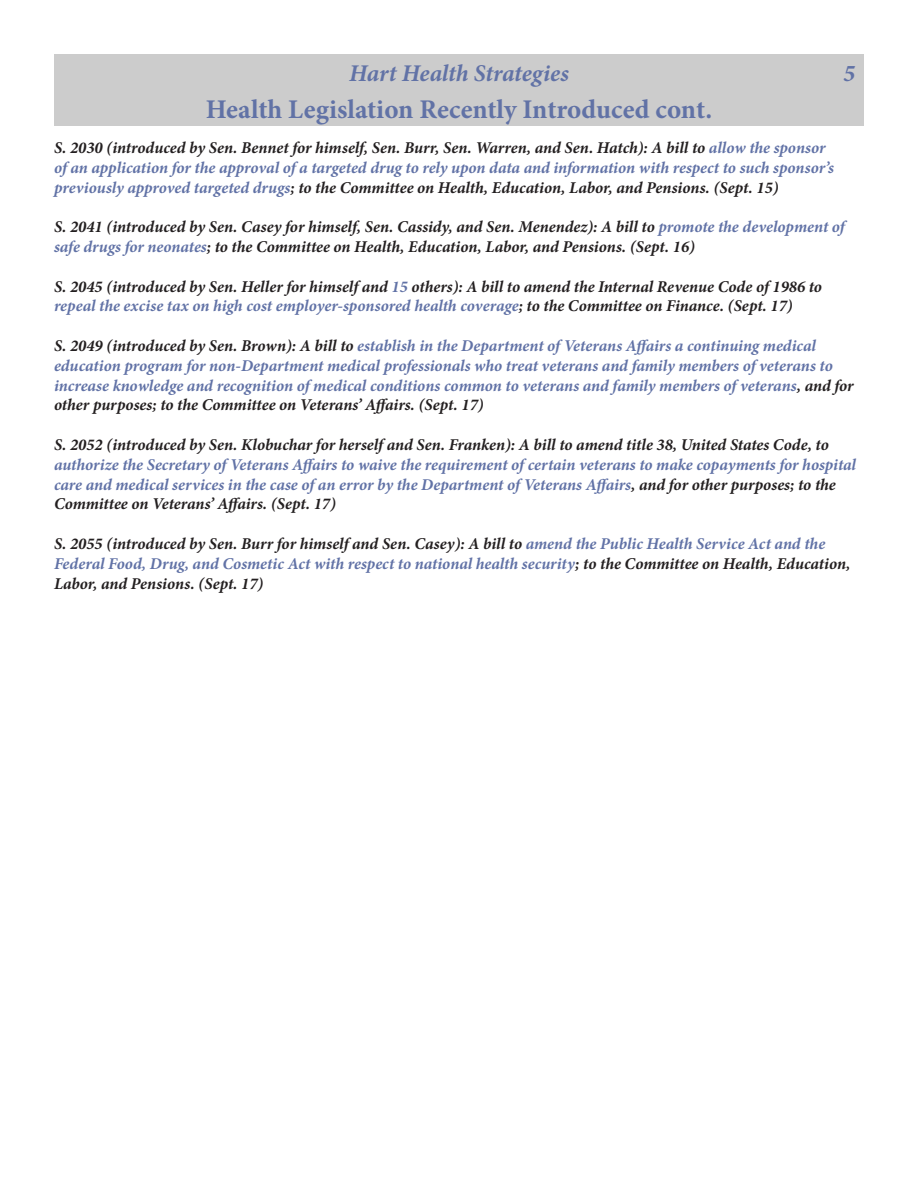
<style>
.page{position:relative;width:918px;height:1188px;background:#fff}
.page>*{position:absolute;margin:0;border:0;box-sizing:border-box;transform-origin:0 0}
.t1{font:700 27px "Minion Pro";color:#6172a6}
.t2{font:italic 700 24px "Minion Pro";letter-spacing:-.005em;color:#6172a6}
.t3{font:italic 700 16.5px/19.8px "Minion Pro";letter-spacing:-.005em;color:#6172a6}
.t4{font:italic 700 16.5px/19.8px "Minion Pro";letter-spacing:-.005em;color:#231f20}
.s1{color:#231f20}
.s2{color:#6172a6}
</style>
<div class="page">
<div style="left:54px;top:54px;width:810px;height:36px;background:#ccc"></div>
<div style="left:54px;top:90px;width:810px;height:36px;background:#ccc"></div>
<p class="t2" style="left:349px;top:56px;width:221px">Hart Health Strategies</p>
<p class="t2" style="left:844px;top:56px;width:13px">5</p>
<p class="t1" style="left:206px;top:90px;width:508px">Health Legislation Recently Introduced cont.</p>
<p class="t3" style="left:54px;top:138px;width:781px"><span class="s1">S. 2030 (introduced by Sen. Bennet for himself, Sen. Burr, Sen. Warren, and Sen. Hatch): A bill to</span> allow the sponsor of an application for the approval of a targeted drug to rely upon data and information with respect to such sponsor’s previously approved targeted drugs<span class="s1">; to the Committee on Health, Education, Labor, and Pensions. (Sept. 15)</span></p>
<p class="t4" style="left:54px;top:217px;width:792px">S. 2041 (introduced by Sen. Casey for himself, Sen. Cassidy, and Sen. Menendez): A bill to <span class="s2">promote the development of safe drugs for neonates</span>; to the Committee on Health, Education, Labor, and Pensions. (Sept. 16)</p>
<p class="t4" style="left:54px;top:276px;width:770px">S. 2045 (introduced by Sen. Heller for himself and <span class="s2">15</span> others): A bill to amend the Internal Revenue Code of 1986 to <span class="s2">repeal the excise tax on high cost employer-sponsored health coverage</span>; to the Committee on Finance. (Sept. 17)</p>
<p class="t3" style="left:54px;top:336px;width:801px"><span class="s1">S. 2049 (introduced by Sen. Brown): A bill to</span> establish in the Department of Veterans Affairs a continuing medical education program for non-Department medical professionals who treat veterans and family members of veterans to increase knowledge and recognition of medical conditions common to veterans and family members of veterans<span class="s1">, and for other purposes; to the Committee on Veterans’ Affairs. (Sept. 17)</span></p>
<p class="t3" style="left:54px;top:435px;width:804px"><span class="s1">S. 2052 (introduced by Sen. Klobuchar for herself and Sen. Franken): A bill to amend title 38, United States Code, to </span>authorize the Secretary of Veterans Affairs to waive the requirement of certain veterans to make copayments for hospital care and medical services in the case of an error by the Department of Veterans Affairs<span class="s1">, and for other purposes; to the Committee on Veterans’ Affairs. (Sept. 17)</span></p>
<p class="t4" style="left:54px;top:534px;width:798px">S. 2055 (introduced by Sen. Burr for himself and Sen. Casey): A bill to <span class="s2">amend the Public Health Service Act and the<br>Federal Food, Drug, and Cosmetic Act with respect to national health security</span>; to the Committee on Health, Education,<br>Labor, and Pensions. (Sept. 17)</p>
</div>
